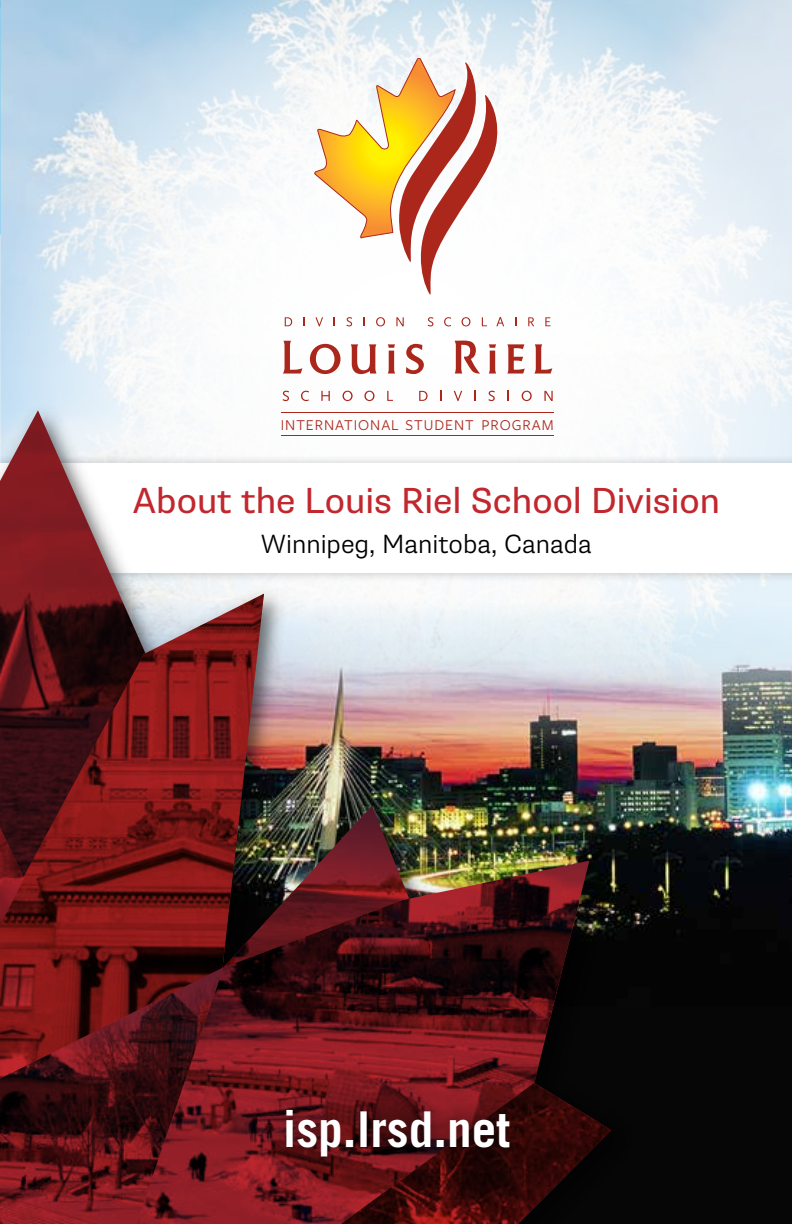
<style>
.page{position:relative;width:792px;height:1224px;background:#fff}
.page>*{position:absolute;margin:0;border:0;box-sizing:border-box;transform-origin:0 0}
.t1{font:700 49.4px "Trade Gothic";color:#fff}
.t2{font:36.4px "Supria Sans";color:#c2272e}
.t3{font:300 26.4px "Supria Sans";color:#000}
.t4{font:15.6px "Freight Sans";letter-spacing:.06em;color:#ab271c}
</style>
<div class="page">
<img style="left:0;top:1px;width:792px;height:399px">
<img style="left:132px;top:354px;width:660px;height:654px">
<div style="left:503px;top:1008px;width:289px;height:216px;background:#060606"></div>
<div style="left:0;top:453px;width:792px;height:131px;background:#000;opacity:.22"></div>
<div style="left:0;top:464px;width:792px;height:109px;background:#fff"></div>
<div style="left:0;top:400px;width:635px;height:824px;background:#000;opacity:.47"></div>
<div style="left:0;top:410px;width:629px;height:814px;background:#000;opacity:.19"></div>
<img style="left:0;top:410px;width:147px;height:184px">
<img style="left:0;top:594px;width:264px;height:373px">
<img style="left:0;top:827px;width:24px;height:99px">
<img style="left:223px;top:806px;width:186px;height:55px">
<img style="left:132px;top:861px;width:457px;height:222px">
<svg style="left:223px;top:1083px;width:118px;height:141px;background:#7f1a21"></svg>
<img style="left:341px;top:1083px;width:270px;height:141px">
<img style="left:0;top:967px;width:223px;height:257px">
<div style="left:266px;top:1090px;width:263px;height:85px;background:#000;opacity:.75"></div>
<img style="left:0;top:1px;width:1px;height:234px">
<svg style="left:313px;top:58px;width:190px;height:237px"></svg>
<hr style="left:282px;top:435px;width:272px;height:1px;background:#ab271c">
<hr style="left:282px;top:412px;width:272px;height:1px;background:#ab271c">
<svg style="left:285px;top:317px;width:7px;height:9px"></svg>
<svg style="left:315px;top:317px;width:8px;height:10px"></svg>
<svg style="left:346px;top:317px;width:6px;height:9px"></svg>
<svg style="left:376px;top:317px;width:9px;height:9px"></svg>
<svg style="left:396px;top:317px;width:8px;height:9px"></svg>
<svg style="left:428px;top:317px;width:5px;height:9px"></svg>
<svg style="left:444px;top:317px;width:7px;height:9px"></svg>
<svg style="left:462px;top:317px;width:8px;height:9px"></svg>
<svg style="left:482px;top:317px;width:5px;height:9px"></svg>
<svg style="left:496px;top:317px;width:8px;height:9px"></svg>
<svg style="left:528px;top:317px;width:6px;height:9px"></svg>
<svg style="left:545px;top:317px;width:6px;height:9px"></svg>
<svg style="left:283px;top:341px;width:19px;height:33px"></svg>
<svg style="left:310px;top:344px;width:31px;height:30px"></svg>
<svg style="left:351px;top:344px;width:26px;height:30px"></svg>
<svg style="left:406px;top:344px;width:18px;height:30px"></svg>
<svg style="left:507px;top:344px;width:18px;height:30px"></svg>
<svg style="left:534px;top:344px;width:18px;height:30px"></svg>
<svg style="left:388px;top:344px;width:7px;height:30px"></svg>
<svg style="left:489px;top:344px;width:7px;height:30px"></svg>
<svg style="left:455px;top:341px;width:25px;height:33px"></svg>
<svg style="left:283px;top:391px;width:6px;height:10px"></svg>
<svg style="left:301px;top:391px;width:8px;height:10px"></svg>
<svg style="left:321px;top:391px;width:9px;height:10px"></svg>
<svg style="left:343px;top:391px;width:10px;height:10px"></svg>
<svg style="left:364px;top:391px;width:11px;height:10px"></svg>
<svg style="left:387px;top:391px;width:6px;height:10px"></svg>
<svg style="left:419px;top:391px;width:9px;height:10px"></svg>
<svg style="left:440px;top:391px;width:2px;height:10px"></svg>
<svg style="left:454px;top:391px;width:8px;height:10px"></svg>
<svg style="left:474px;top:391px;width:2px;height:10px"></svg>
<svg style="left:488px;top:391px;width:7px;height:10px"></svg>
<svg style="left:522px;top:391px;width:10px;height:10px"></svg>
<svg style="left:544px;top:391px;width:9px;height:10px"></svg>
<img style="left:0;top:0;width:792px;height:1px">
<p class="t4" style="left:281px;top:416px;width:274px">INTERNATIONAL STUDENT PROGRAM</p>
<p class="t2" style="left:132px;top:479px;width:589px">About the Louis Riel School Division</p>
<p class="t3" style="left:261px;top:528px;width:333px">Winnipeg, Manitoba, Canada</p>
<h1 class="t1" style="left:283px;top:1099px;width:229px">isp.lrsd.net</h1>
</div>
